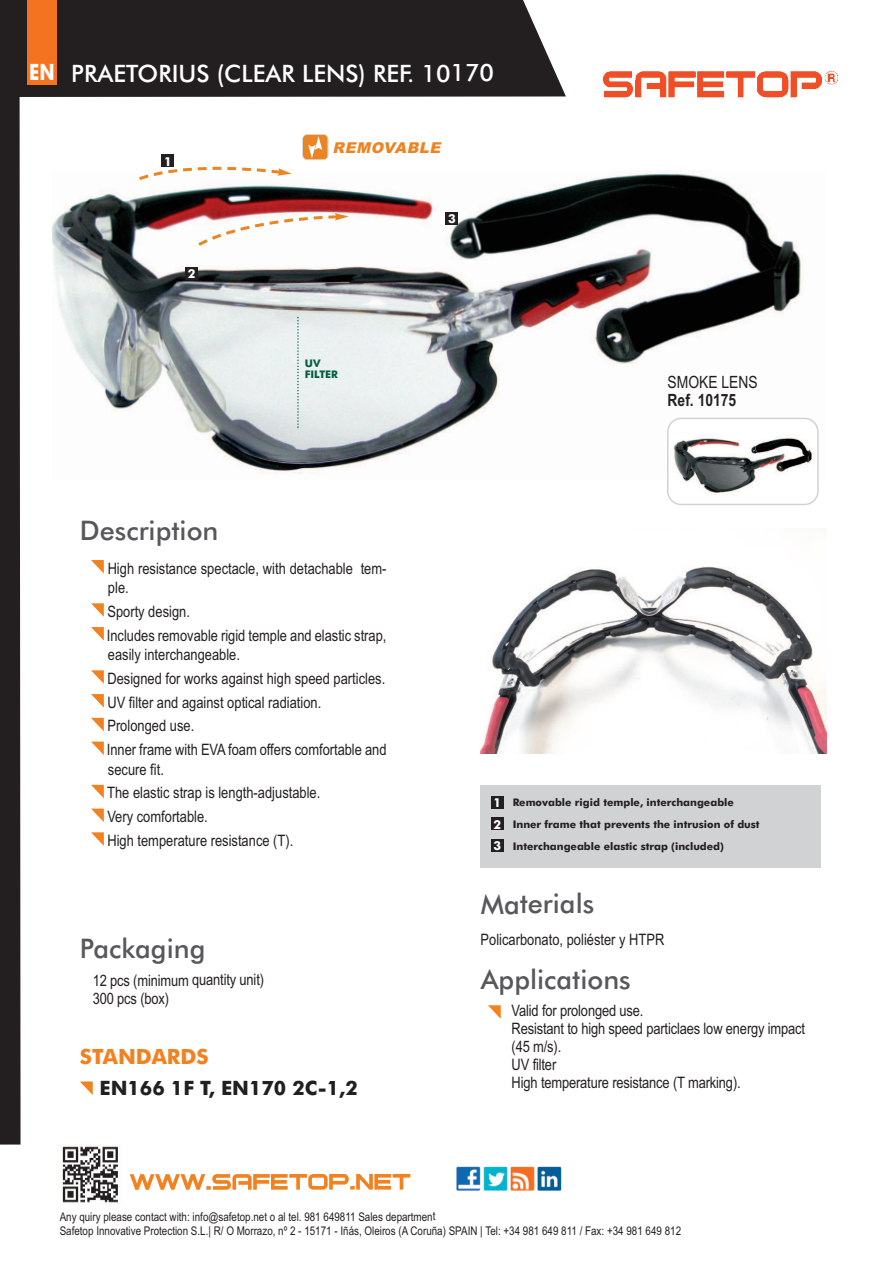
<style>
.page{position:relative;width:893px;height:1263px;background:#fff}
.page>*{position:absolute;margin:0;border:0;box-sizing:border-box;transform-origin:0 0}
.t1{font:500 27px "Futura BT";color:#57585a}
.t2{font:500 24px "Futura BT";color:#fff}
.t3{font:700 22.5px "Futura BT";color:#fff;scale:.8 1}
.t4{font:700 21px "Futura BT";color:#f28120}
.t5{font:700 19.8px "Futura BT";color:#231f20}
.t6{font:16.95px "Arial Narrow";color:#231f20}
.t7{font:700 16.95px "Arial Narrow";color:#231f20}
.t8{font:15.75px/23.7px "Arial Narrow";color:#231f20}
.t9{font:italic 900 15px "Arial";color:#eb8422}
.t10{font:700 12.3px/21.6px "Futura BT";color:#fff;text-align:justify}
.t11{font:12px/14.2px "Arial Narrow";color:#231f20}
.t12{font:700 10.5px/21.8px "Futura BT";color:#231f20}
.t13{font:700 10.5px/10.5px "Futura BT";color:#005f3f}
</style>
<div class="page">
<div style="left:21px;top:0;width:545px;height:97px;background:#231f20"></div>
<svg style="left:130px;top:1174px;width:280px;height:16px"></svg>
<img style="left:62px;top:1146px;width:56px;height:57px">
<img style="left:602px;top:70px;width:236px;height:28px">
<img style="left:456px;top:1166px;width:106px;height:25px">
<svg style="left:80px;top:1081px;width:13px;height:14px"></svg>
<div style="left:0;top:0;width:21px;height:1144px;background:#231f20"></div>
<img style="left:52px;top:171px;width:754px;height:303px">
<svg style="left:137px;top:164px;width:155px;height:18px"></svg>
<svg style="left:196px;top:213px;width:153px;height:35px"></svg>
<div style="left:303px;top:135px;width:25px;height:24px;background:#eb8422;border-radius:4px"></div>
<div style="left:302px;top:134px;width:26px;height:26px;border:2px solid #d1d2d4;border-radius:5px"></div>
<svg style="left:308px;top:136px;width:14px;height:22px"></svg>
<div style="left:162px;top:155px;width:12px;height:12px;background:#231f20"></div>
<div style="left:185px;top:267px;width:12px;height:13px;background:#231f20"></div>
<div style="left:446px;top:212px;width:12px;height:13px;background:#231f20"></div>
<div style="left:481px;top:785px;width:340px;height:82px;background:#d1d2d4"></div>
<div style="left:491px;top:796px;width:12px;height:12px;background:#231f20"></div>
<div style="left:491px;top:817px;width:12px;height:13px;background:#231f20"></div>
<div style="left:491px;top:839px;width:12px;height:12px;background:#231f20"></div>
<svg style="left:297px;top:317px;width:2px;height:111px"></svg>
<svg style="left:91px;top:560px;width:13px;height:14px"></svg>
<svg style="left:91px;top:627px;width:13px;height:14px"></svg>
<svg style="left:91px;top:603px;width:13px;height:14px"></svg>
<svg style="left:91px;top:808px;width:13px;height:14px"></svg>
<svg style="left:91px;top:670px;width:13px;height:14px"></svg>
<svg style="left:91px;top:694px;width:13px;height:14px"></svg>
<svg style="left:91px;top:718px;width:13px;height:13px"></svg>
<svg style="left:91px;top:741px;width:13px;height:14px"></svg>
<svg style="left:91px;top:785px;width:13px;height:13px"></svg>
<svg style="left:91px;top:832px;width:13px;height:14px"></svg>
<svg style="left:488px;top:1005px;width:13px;height:14px"></svg>
<div style="left:27px;top:0;width:30px;height:85px;background:#f47321"></div>
<svg style="left:667px;top:418px;width:152px;height:87px"></svg>
<img style="left:481px;top:566px;width:345px;height:187px">
<h3 class="t3" style="left:29px;top:59px;width:33px">EN</h3>
<h2 class="t2" style="left:71px;top:59px;width:424px">PRAETORIUS (CLEAR LENS) REF. 10170</h2>
<p class="t10" style="left:164px;top:150px;width:9px">1</p>
<p class="t10" style="left:188px;top:263px;width:9px">2</p>
<p class="t9" style="left:333px;top:139px;width:114px">REMOVABLE</p>
<p class="t10" style="left:448px;top:208px;width:9px">3</p>
<p class="t13" style="left:305px;top:358px;width:35px">UV<br>FILTER</p>
<p class="t6" style="left:668px;top:372px;width:92px">SMOKE LENS</p>
<p class="t7" style="left:668px;top:391px;width:70px">Ref. 10175</p>
<h1 class="t1" style="left:80px;top:515px;width:140px">Description</h1>
<p class="t8" style="left:108px;top:558px;width:280px;line-height:19.5px">High resistance spectacle, with detachable tem&shy;ple.</p>
<p class="t8" style="left:107px;top:600px;width:281px">Sporty design.<br>Includes removable rigid temple and elastic strap,</p>
<p class="t8" style="left:107px;top:643px;width:281px">easily interchangeable.<br>Designed for works against high speed particles.<br>UV filter and against optical radiation.<br>Prolonged use.<br>Inner frame with EVA foam offers comfortable and</p>
<p class="t8" style="left:107px;top:757px;width:215px">secure fit.<br>The elastic strap is length-adjustable.<br>Very comfortable.<br>High temperature resistance (T).</p>
<h1 class="t1" style="left:80px;top:933px;width:127px">Packaging</h1>
<p class="t8" style="left:93px;top:971px;width:173px;line-height:18px">12 pcs (minimum quantity unit)<br>300 pcs (box)</p>
<h3 class="t4" style="left:80px;top:1044px;width:130px">STANDARDS</h3>
<p class="t5" style="left:100px;top:1076px;width:260px">EN166 1F T, EN170 2C-1,2</p>
<p class="t10" style="left:494px;top:792px;width:9px">1<br>2<br>3</p>
<p class="t12" style="left:513px;top:791px;width:248px">Removable rigid temple, interchangeable<br>Inner frame that prevents the intrusion of dust<br>Interchangeable elastic strap (included)</p>
<h1 class="t1" style="left:481px;top:888px;width:115px">Materials</h1>
<p class="t8" style="left:481px;top:927px;width:185px">Policarbonato, poliéster y HTPR</p>
<h1 class="t1" style="left:481px;top:964px;width:151px">Applications</h1>
<p class="t8" style="left:512px;top:1002px;width:295px;line-height:18px">Valid for prolonged use.<br>Resistant to high speed particlaes low energy impact (45 m/s).<br>UV filter<br>High temperature resistance (T marking).</p>
<p class="t11" style="left:60px;top:1209px;width:623px">Any quiry please contact with: info@safetop.net o al tel. 981 649811 Sales department<br>Safetop Innovative Protection S.L.| R/ O Morrazo, nº 2 - 15171 - Iñás, Oleiros (A Coruña) SPAIN | Tel: +34 981 649 811 / Fax: +34 981 649 812</p>
</div>
